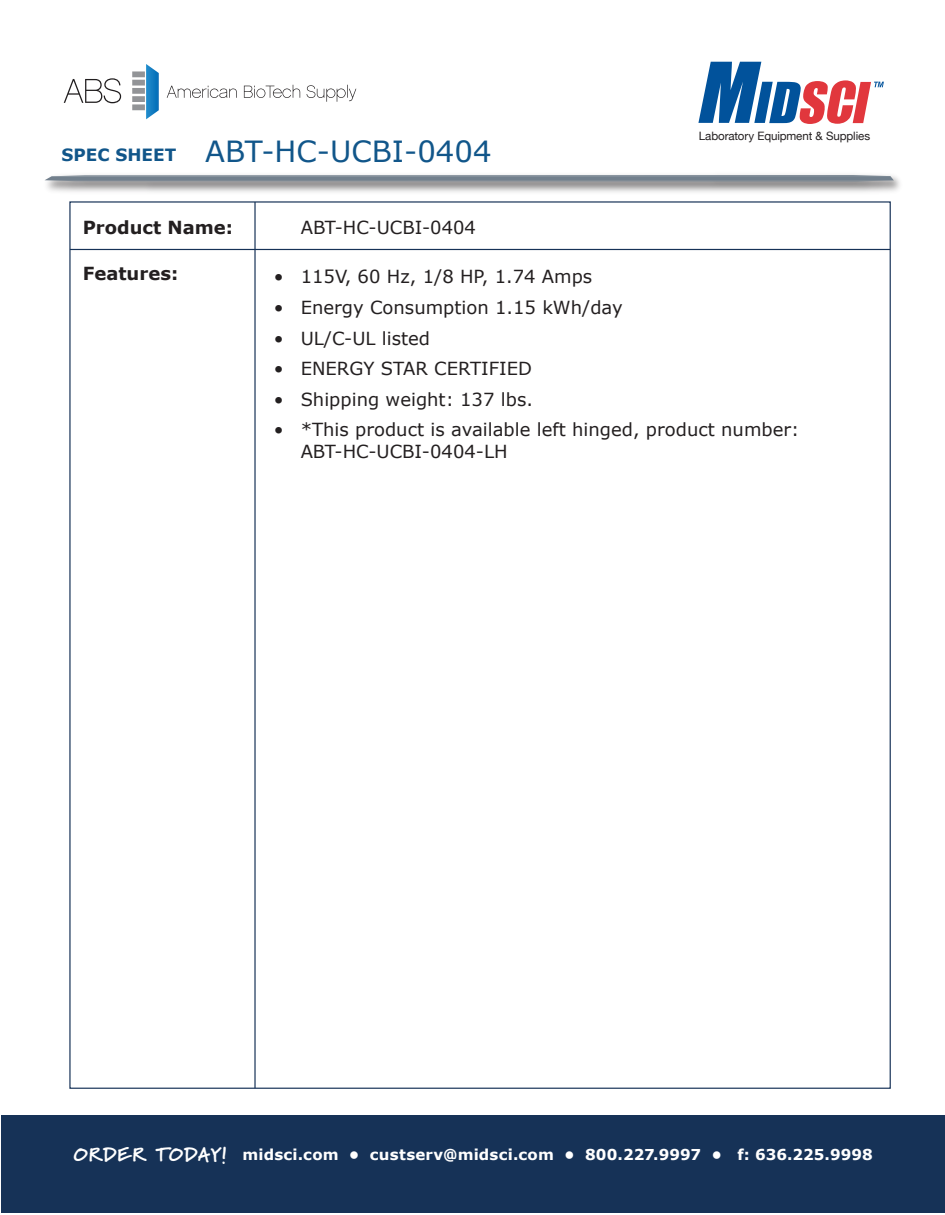
<style>
.page{position:relative;width:945px;height:1215px;background:#fff}
.page>*{position:absolute;margin:0;border:0;box-sizing:border-box;transform-origin:0 0}
.t1{font:29.1px "Verdana";color:#11568a}
.t2{font:18px/21.6px "Verdana";color:#231f20}
.t3{font:700 18px "Verdana";color:#231f20}
.t4{font:700 15px "Verdana";letter-spacing:.01em;color:#fff}
.t5{font:11.55px "Helvetica Neue";letter-spacing:-.01em;color:#231f20}
.s1{font-weight:700;font-size:16.95px}
.s2{font-family:"Marydale";font-weight:900;font-size:19.5px}
</style>
<div class="page">
<svg style="left:64px;top:78px;width:57px;height:25px"></svg>
<svg style="left:167px;top:86px;width:70px;height:12px"></svg>
<svg style="left:244px;top:85px;width:56px;height:13px"></svg>
<svg style="left:307px;top:85px;width:49px;height:17px"></svg>
<div style="left:132px;top:104px;width:13px;height:6px;background:#929497"></div>
<div style="left:132px;top:96px;width:13px;height:6px;background:#929497"></div>
<div style="left:132px;top:88px;width:13px;height:6px;background:#929497"></div>
<div style="left:132px;top:80px;width:13px;height:6px;background:#929497"></div>
<div style="left:132px;top:71px;width:13px;height:6px;background:#929497"></div>
<svg style="left:146px;top:64px;width:13px;height:55px"></svg>
<svg style="left:45px;top:175px;width:849px;height:6px;background:#7d8995"></svg>
<div style="left:1px;top:1115px;width:943px;height:98px;background:#163257"></div>
<svg style="left:698px;top:62px;width:186px;height:62px"></svg>
<hr style="left:70px;top:249px;width:820px;height:1px;background:#163257">
<hr style="left:254px;top:202px;width:2px;height:886px;background:#163257">
<h1 class="t1" style="left:62px;top:133px;width:432px"><span class="s1">SPEC SHEET</span> ABT-HC-UCBI-0404</h1>
<p class="t5" style="left:699px;top:128px;width:173px">Laboratory Equipment &amp; Supplies</p>
<p class="t3" style="left:83px;top:216px;width:152px">Product Name:</p>
<p class="t3" style="left:83px;top:261px;width:97px">Features:</p>
<p class="t2" style="left:301px;top:217px;width:177px">ABT-HC-UCBI-0404</p>
<p class="t2" style="left:274px;top:266px;width:320px">• 115V, 60 Hz, 1/8 HP, 1.74 Amps</p>
<p class="t2" style="left:274px;top:297px;width:351px">• Energy Consumption 1.15 kWh/day</p>
<p class="t2" style="left:274px;top:327px;width:158px">• UL/C-UL listed</p>
<p class="t2" style="left:274px;top:358px;width:260px">• ENERGY STAR CERTIFIED</p>
<p class="t2" style="left:274px;top:389px;width:261px">• Shipping weight: 137 lbs.</p>
<p class="t2" style="left:301px;top:419px;width:500px;text-indent:-27px">• *This product is available left hinged, product number:<br>ABT-HC-UCBI-0404-LH</p>
<p class="t4" style="left:74px;top:1144px;width:801px"><span class="s2">ORDER TODAY!</span> midsci.com • custserv@midsci.com • 800.227.9997 • f: 636.225.9998</p>
</div>
